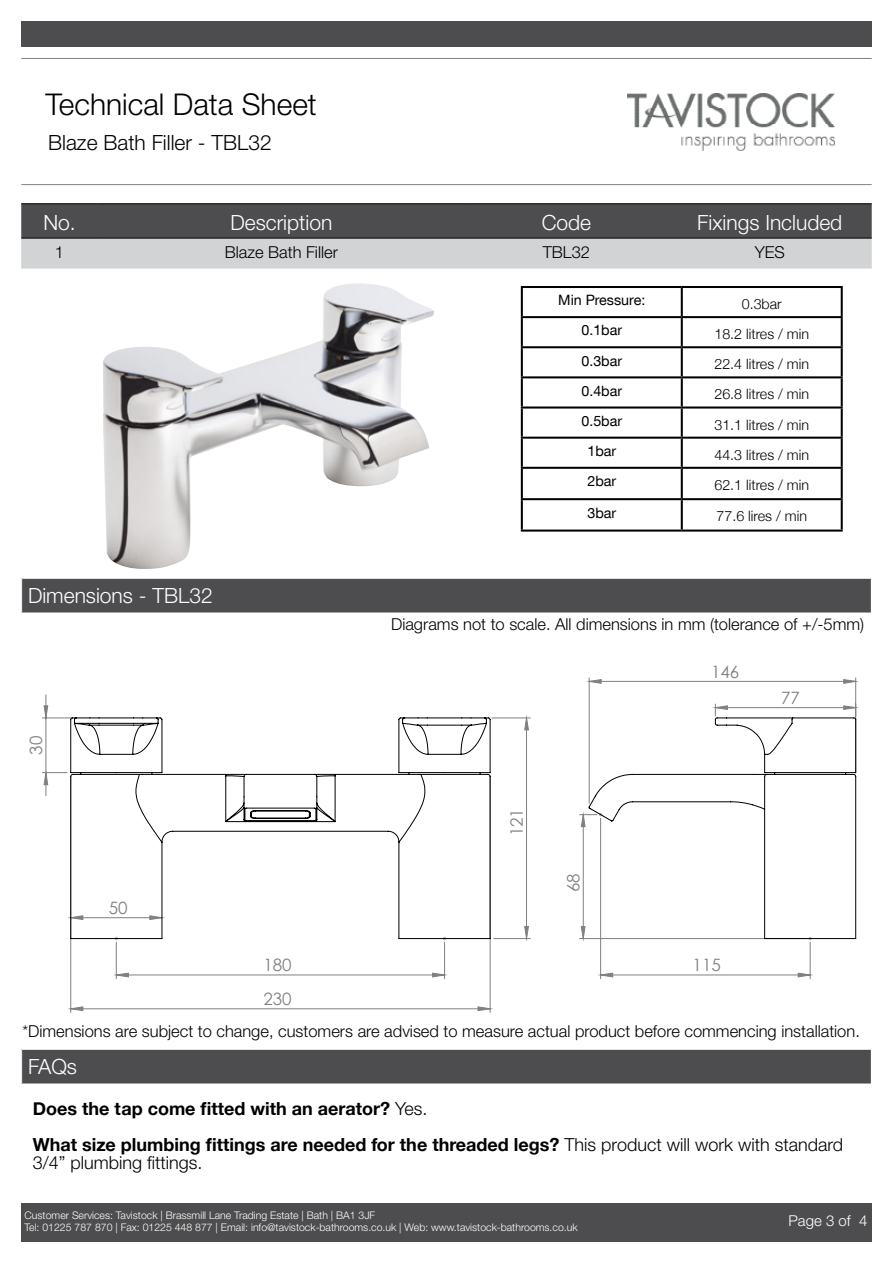
<style>
.page{position:relative;width:893px;height:1263px;background:#fff}
.page>*{position:absolute;margin:0;border:0;box-sizing:border-box;transform-origin:0 0}
.t1{font:300 30px "Helvetica Neue LT Std";color:#000}
.t2{font:300 21px "Helvetica Neue LT Std";color:#fff}
.t3{font:300 21px "Helvetica Neue LT Std";color:#000}
.t4{font:700 18px/36px "Helvetica Neue CE";color:#000}
.t5{font:300 18px "Helvetica Neue LT Std";color:#000}
.t6{font:16.95px "Century Gothic";color:#808080}
.t7{font:300 16.5px "Helvetica Neue LT Std";color:#000}
.t8{font:300 15px "Helvetica Neue LT Std";color:#fff}
.t9{font:300 14.25px "Helvetica Neue";color:#000}
.t10{font:14.25px "Helvetica Neue CE";color:#000}
.t11{font:300 10.5px/12.6px "Helvetica Neue LT Std";color:#fff}
.s1{font-family:"Helvetica Neue LT Std";font-weight:300}
</style>
<div class="page">
<div style="left:21px;top:1203px;width:851px;height:38px;background:#4d4d4f"></div>
<img style="left:628px;top:94px;width:206px;height:57px">
<hr style="left:21px;top:58px;width:851px;height:1px;background:#808285">
<hr style="left:21px;top:184px;width:851px;height:1px;background:#808285">
<div style="left:21px;top:21px;width:851px;height:26px;background:#4d4d4f"></div>
<svg style="left:21px;top:204px;width:851px;height:65px;background:#8a8b8c"></svg>
<hr style="left:21px;top:203px;width:77px;height:1px;background:#000">
<hr style="left:98px;top:203px;width:367px;height:1px;background:#000">
<hr style="left:465px;top:203px;width:203px;height:1px;background:#000">
<hr style="left:668px;top:203px;width:204px;height:1px;background:#000">
<hr style="left:21px;top:238px;width:77px;height:1px;background:#000">
<hr style="left:98px;top:238px;width:367px;height:1px;background:#000">
<hr style="left:465px;top:238px;width:203px;height:1px;background:#000">
<hr style="left:668px;top:238px;width:204px;height:1px;background:#000">
<div style="left:22px;top:578px;width:849px;height:35px;background:#4d4d4f"></div>
<hr style="left:21px;top:578px;width:851px;height:1px;background:#fff">
<hr style="left:521px;top:286px;width:161px;height:2px;background:#000">
<hr style="left:521px;top:288px;width:2px;height:28px;background:#000">
<hr style="left:682px;top:286px;width:161px;height:2px;background:#000">
<hr style="left:681px;top:288px;width:2px;height:28px;background:#000">
<hr style="left:841px;top:288px;width:2px;height:28px;background:#000">
<hr style="left:521px;top:316px;width:161px;height:2px;background:#000">
<hr style="left:521px;top:318px;width:2px;height:28px;background:#000">
<hr style="left:682px;top:316px;width:161px;height:2px;background:#000">
<hr style="left:681px;top:318px;width:2px;height:28px;background:#000">
<hr style="left:841px;top:318px;width:2px;height:28px;background:#000">
<hr style="left:521px;top:346px;width:161px;height:2px;background:#000">
<hr style="left:521px;top:348px;width:2px;height:28px;background:#000">
<hr style="left:682px;top:346px;width:161px;height:2px;background:#000">
<hr style="left:681px;top:348px;width:2px;height:28px;background:#000">
<hr style="left:841px;top:348px;width:2px;height:28px;background:#000">
<hr style="left:521px;top:376px;width:161px;height:2px;background:#000">
<hr style="left:521px;top:378px;width:2px;height:28px;background:#000">
<hr style="left:682px;top:376px;width:161px;height:2px;background:#000">
<hr style="left:681px;top:378px;width:2px;height:28px;background:#000">
<hr style="left:841px;top:378px;width:2px;height:28px;background:#000">
<hr style="left:521px;top:406px;width:161px;height:3px;background:#000">
<hr style="left:521px;top:408px;width:2px;height:29px;background:#000">
<hr style="left:682px;top:406px;width:161px;height:3px;background:#000">
<hr style="left:681px;top:408px;width:2px;height:29px;background:#000">
<hr style="left:841px;top:408px;width:2px;height:29px;background:#000">
<hr style="left:521px;top:437px;width:161px;height:2px;background:#000">
<hr style="left:521px;top:439px;width:2px;height:28px;background:#000">
<hr style="left:682px;top:437px;width:161px;height:2px;background:#000">
<hr style="left:681px;top:439px;width:2px;height:28px;background:#000">
<hr style="left:841px;top:439px;width:2px;height:28px;background:#000">
<hr style="left:521px;top:467px;width:161px;height:2px;background:#000">
<hr style="left:521px;top:469px;width:2px;height:29px;background:#000">
<hr style="left:682px;top:467px;width:161px;height:2px;background:#000">
<hr style="left:681px;top:469px;width:2px;height:29px;background:#000">
<hr style="left:841px;top:469px;width:2px;height:29px;background:#000">
<hr style="left:521px;top:498px;width:161px;height:2px;background:#000">
<hr style="left:521px;top:500px;width:2px;height:29px;background:#000">
<hr style="left:682px;top:498px;width:161px;height:2px;background:#000">
<hr style="left:681px;top:500px;width:2px;height:29px;background:#000">
<hr style="left:841px;top:500px;width:2px;height:29px;background:#000">
<hr style="left:521px;top:529px;width:161px;height:3px;background:#000">
<hr style="left:682px;top:529px;width:161px;height:3px;background:#000">
<div style="left:22px;top:1049px;width:849px;height:35px;background:#4d4d4f"></div>
<hr style="left:21px;top:1049px;width:851px;height:1px;background:#fff">
<hr style="left:855px;top:678px;width:1px;height:95px;background:#808080">
<hr style="left:589px;top:678px;width:1px;height:125px;background:#808080">
<hr style="left:490px;top:776px;width:1px;height:236px;background:#808080">
<hr style="left:70px;top:776px;width:1px;height:236px;background:#808080">
<hr style="left:42px;top:718px;width:31px;height:1px;background:#808080">
<svg style="left:71px;top:680px;width:785px;height:330px"></svg>
<svg style="left:44px;top:706px;width:484px;height:212px"></svg>
<svg style="left:70px;top:717px;width:787px;height:222px"></svg>
<img style="left:103px;top:283px;width:331px;height:286px">
<h1 class="t1" style="left:46px;top:86px;width:273px">Technical Data Sheet</h1>
<p class="t3" style="left:48px;top:130px;width:225px">Blaze Bath Filler - TBL32</p>
<p class="t2" style="left:43px;top:209px;width:34px">No.</p>
<p class="t2" style="left:230px;top:209px;width:103px">Description</p>
<p class="t2" style="left:542px;top:209px;width:51px">Code</p>
<p class="t2" style="left:697px;top:209px;width:147px">Fixings Included</p>
<p class="t7" style="left:55px;top:242px;width:11px">1</p>
<p class="t7" style="left:225px;top:242px;width:115px">Blaze Bath Filler</p>
<p class="t7" style="left:543px;top:242px;width:49px">TBL32</p>
<p class="t7" style="left:755px;top:242px;width:32px">YES</p>
<p class="t2" style="left:28px;top:583px;width:186px">Dimensions - TBL32</p>
<p class="t6" style="left:24px;top:754px;width:20px;rotate:-90deg">30</p>
<p class="t6" style="left:109px;top:896px;width:20px">50</p>
<p class="t6" style="left:263px;top:953px;width:30px">180</p>
<p class="t6" style="left:263px;top:987px;width:30px">230</p>
<p class="t10" style="left:558px;top:292px;width:89px">Min Pressure:</p>
<p class="t9" style="left:742px;top:295px;width:41px">0.3bar</p>
<p class="t10" style="left:581px;top:322px;width:42px">0.1bar</p>
<p class="t9" style="left:714px;top:325px;width:96px">18.2 litres / min</p>
<p class="t10" style="left:581px;top:352px;width:42px">0.3bar</p>
<p class="t9" style="left:714px;top:355px;width:96px">22.4 litres / min</p>
<p class="t10" style="left:581px;top:382px;width:42px">0.4bar</p>
<p class="t9" style="left:714px;top:386px;width:96px">26.8 litres / min</p>
<p class="t10" style="left:581px;top:412px;width:42px">0.5bar</p>
<p class="t9" style="left:714px;top:416px;width:96px">31.1 litres / min</p>
<p class="t10" style="left:587px;top:442px;width:30px">1bar</p>
<p class="t9" style="left:714px;top:446px;width:96px">44.3 litres / min</p>
<p class="t10" style="left:587px;top:472px;width:30px">2bar</p>
<p class="t9" style="left:714px;top:476px;width:96px">62.1 litres / min</p>
<p class="t10" style="left:587px;top:504px;width:30px">3bar</p>
<p class="t9" style="left:716px;top:507px;width:92px">77.6 lires / min</p>
<p class="t7" style="left:391px;top:614px;width:475px">Diagrams not to scale. All dimensions in mm (tolerance of +/-5mm)</p>
<p class="t6" style="left:505px;top:836px;width:30px;rotate:-90deg">121</p>
<p class="t6" style="left:562px;top:892px;width:20px;rotate:-90deg">68</p>
<p class="t6" style="left:711px;top:660px;width:30px">146</p>
<p class="t6" style="left:781px;top:686px;width:20px">77</p>
<p class="t6" style="left:693px;top:953px;width:30px">115</p>
<p class="t7" style="left:22px;top:1021px;width:839px">*Dimensions are subject to change, customers are advised to measure actual product before commencing installation.</p>
<p class="t2" style="left:28px;top:1054px;width:51px">FAQs</p>
<p class="t4" style="left:33px;top:1091px;width:812px">Does the tap come fitted with an aerator? <span class="s1">Yes.<br></span>What size plumbing fittings are needed for the threaded legs? <span class="s1">This product will work with standard</span></p>
<p class="t5" style="left:33px;top:1151px;width:171px">3/4” plumbing fittings.</p>
<p class="t11" style="left:25px;top:1208px;width:555px">Customer Services: Tavistock | Brassmill Lane Trading Estate | Bath | BA1 3JF<br>Tel: 01225 787 870 | Fax: 01225 448 877 | Email: info@tavistock-bathrooms.co.uk | Web: www.tavistock-bathrooms.co.uk</p>
<p class="t8" style="left:788px;top:1212px;width:80px">Page 3 of 4</p>
</div>
